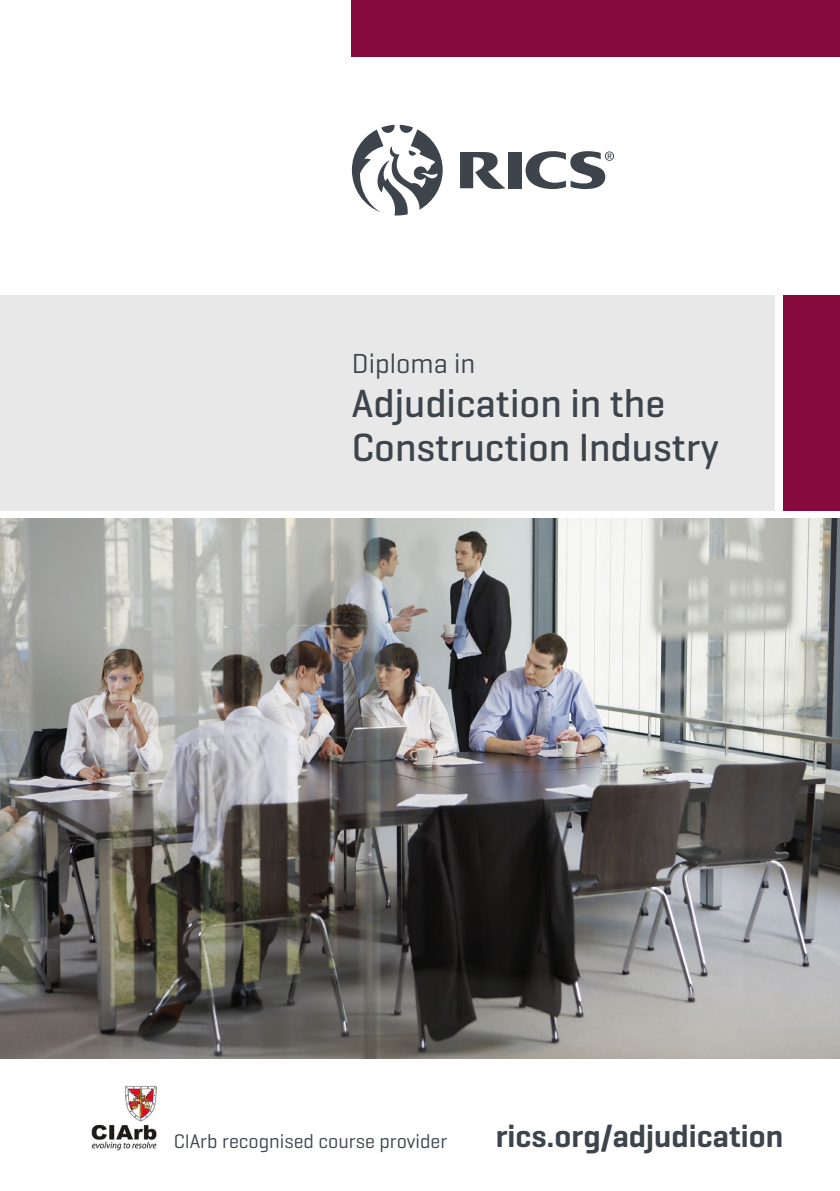
<style>
.page{position:relative;width:840px;height:1191px;background:#fff}
.page>*{position:absolute;margin:0;border:0;box-sizing:border-box;transform-origin:0 0}
.t1{font:500 40px/44px "Geogrotesque";color:#3d444c}
.t2{font:600 32px "Geogrotesque";color:#3d444c}
.t3{font:28px "Geogrotesque";color:#3d444c}
.t4{font:20px "Geogrotesque";color:#3d444c}
</style>
<div class="page">
<div style="left:351px;top:0;width:488px;height:57px;background:#860a3d"></div>
<div style="left:0;top:295px;width:774px;height:215px;background:#e8e8e8"></div>
<div style="left:782px;top:295px;width:57px;height:215px;background:#860a3d"></div>
<img style="left:0;top:519px;width:839px;height:539px">
<svg style="left:351px;top:125px;width:91px;height:90px"></svg>
<svg style="left:525px;top:151px;width:88px;height:38px"></svg>
<svg style="left:460px;top:152px;width:45px;height:37px"></svg>
<div style="left:508px;top:152px;width:13px;height:36px;background:#3d444c"></div>
<img style="left:91px;top:1085px;width:66px;height:65px">
<p class="t3" style="left:351px;top:346px;width:125px">Diploma in</p>
<p class="t1" style="left:351px;top:380px;width:368px">Adjudication in the<br>Construction Industry</p>
<p class="t4" style="left:173px;top:1128px;width:275px">CIArb recognised course provider</p>
<p class="t2" style="left:495px;top:1116px;width:289px">rics.org/adjudication</p>
</div>
